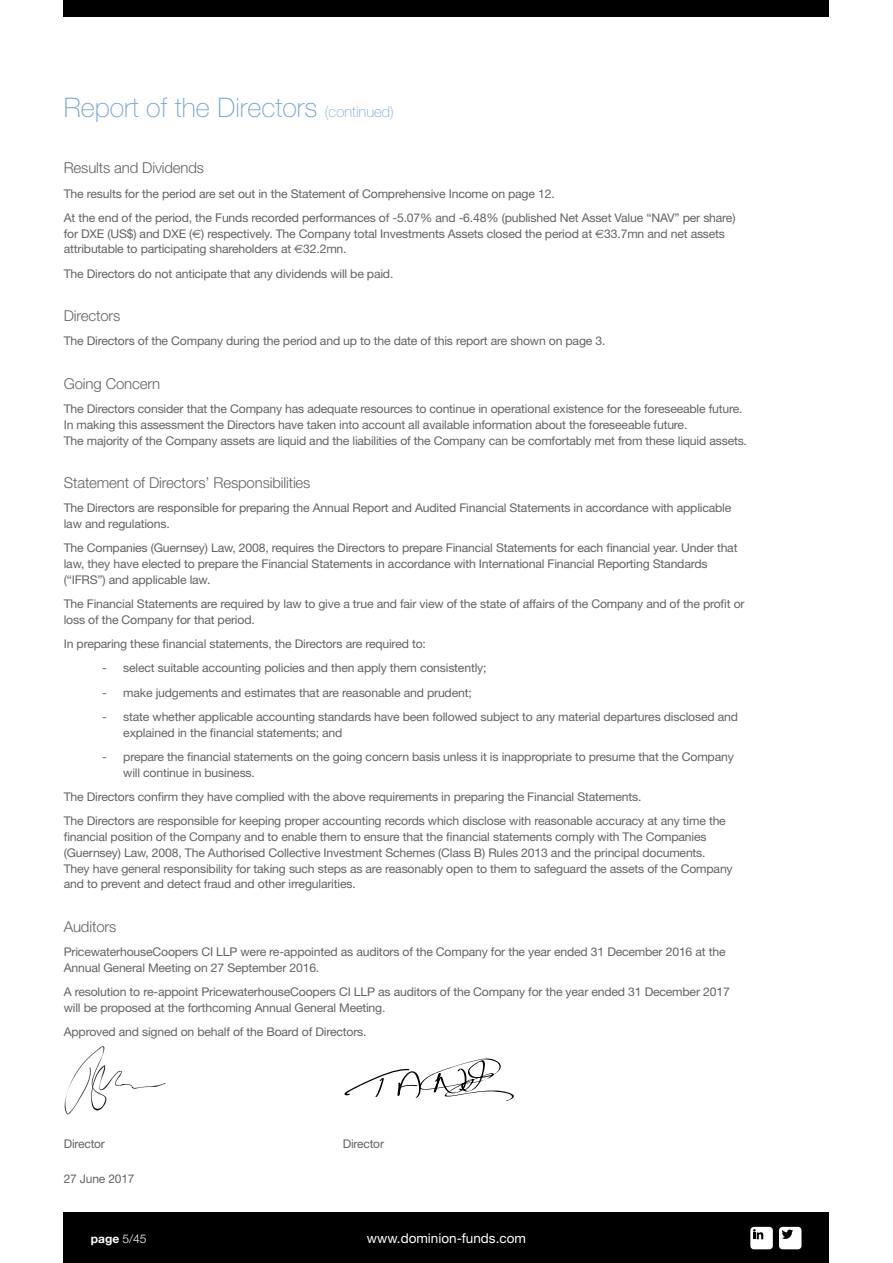
<style>
.page{position:relative;width:893px;height:1263px;background:#fff}
.page>*{position:absolute;margin:0;border:0;box-sizing:border-box;transform-origin:0 0}
.t1{font:100 27px "Helvetica Neue";color:#75a6d4}
.t2{font:300 15px "Helvetica Neue";letter-spacing:-.01em;color:#646363}
.t3{font:13.5px "Minion Pro";color:#fff}
.t4{font:13.5px "Helvetica Neue";color:#fff}
.t5{font:12px/15.8px "Helvetica Neue";letter-spacing:-.015em;color:#646363}
.t6{font:700 12px "Helvetica Neue";color:#fff}
.s1{font-size:15px}
.s2{font-family:"Euro Sans"}
.s3{font-weight:300}
</style>
<div class="page">
<div style="left:64px;top:0;width:765px;height:17px;background:#000"></div>
<svg style="left:344px;top:1058px;width:170px;height:43px"></svg>
<img style="left:64px;top:1046px;width:102px;height:68px">
<div style="left:64px;top:1212px;width:765px;height:51px;background:#000"></div>
<div style="left:779px;top:1227px;width:22px;height:22px;background:#fff;border-radius:4px"></div>
<svg style="left:782px;top:1229px;width:11px;height:10px"></svg>
<div style="left:750px;top:1227px;width:23px;height:22px;background:#fff;border-radius:4px"></div>
<svg style="left:753px;top:1229px;width:10px;height:10px"></svg>
<h1 class="t1" style="left:64px;top:92px;width:332px">Report of the Directors <span class="s1">(continued)</span></h1>
<p class="t2" style="left:64px;top:159px;width:142px">Results and Dividends</p>
<p class="t5" style="left:64px;top:181px;width:673px;line-height:24.3px">The results for the period are set out in the Statement of Comprehensive Income on page 12.<br>At the end of the period, the Funds recorded performances of -5.07% and -6.48% (published Net Asset Value “NAV” per share)</p>
<p class="t5" style="left:64px;top:225px;width:663px">for DXE (US$) and DXE (<span class="s2">€</span>) respectively. The Company total Investments Assets closed the period at <span class="s2">€</span>33.7mn and net assets attributable to participating shareholders at <span class="s2">€</span>32.2mn.</p>
<p class="t5" style="left:64px;top:265px;width:331px">The Directors do not anticipate that any dividends will be paid.</p>
<p class="t2" style="left:64px;top:307px;width:58px">Directors</p>
<p class="t5" style="left:64px;top:333px;width:543px">The Directors of the Company during the period and up to the date of this report are shown on page 3.</p>
<p class="t2" style="left:64px;top:374px;width:98px">Going Concern</p>
<p class="t5" style="left:64px;top:401px;width:685px">The Directors consider that the Company has adequate resources to continue in operational existence for the foreseeable future.<br>In making this assessment the Directors have taken into account all available information about the foreseeable future.<br>The majority of the Company assets are liquid and the liabilities of the Company can be comfortably met from these liquid assets.</p>
<p class="t2" style="left:64px;top:474px;width:248px">Statement of Directors’ Responsibilities</p>
<p class="t5" style="left:64px;top:500px;width:669px">The Directors are responsible for preparing the Annual Report and Audited Financial Statements in accordance with applicable law and regulations.</p>
<p class="t5" style="left:64px;top:540px;width:675px">The Companies (Guernsey) Law, 2008, requires the Directors to prepare Financial Statements for each financial year. Under that law, they have elected to prepare the Financial Statements in accordance with International Financial Reporting Standards (“IFRS”) and applicable law.</p>
<p class="t5" style="left:64px;top:596px;width:682px">The Financial Statements are required by law to give a true and fair view of the state of affairs of the Company and of the profit or loss of the Company for that period.</p>
<p class="t5" style="left:64px;top:636px;width:364px">In preparing these financial statements, the Directors are required to:</p>
<p class="t5" style="left:102px;top:660px;width:386px">- select suitable accounting policies and then apply them consistently;</p>
<p class="t5" style="left:102px;top:684px;width:371px">- make judgements and estimates that are reasonable and prudent;</p>
<p class="t5" style="left:123px;top:709px;width:616px;text-indent:-21px">- state whether applicable accounting standards have been followed subject to any material departures disclosed and explained in the financial statements; and</p>
<p class="t5" style="left:123px;top:749px;width:612px;text-indent:-21px">- prepare the financial statements on the going concern basis unless it is inappropriate to presume that the Company will continue in business.</p>
<p class="t5" style="left:64px;top:784px;width:664px;line-height:24.3px">The Directors confirm they have complied with the above requirements in preparing the Financial Statements.<br>The Directors are responsible for keeping proper accounting records which disclose with reasonable accuracy at any time the</p>
<p class="t5" style="left:64px;top:829px;width:670px">financial position of the Company and to enable them to ensure that the financial statements comply with The Companies (Guernsey) Law, 2008, The Authorised Collective Investment Schemes (Class B) Rules 2013 and the principal documents.<br>They have general responsibility for taking such steps as are reasonably open to them to safeguard the assets of the Company and to prevent and detect fraud and other irregularities.</p>
<p class="t2" style="left:64px;top:917px;width:54px">Auditors</p>
<p class="t5" style="left:64px;top:944px;width:663px">PricewaterhouseCoopers CI LLP were re-appointed as auditors of the Company for the year ended 31 December 2016 at the<br>Annual General Meeting on 27 September 2016.</p>
<p class="t5" style="left:64px;top:984px;width:667px">A resolution to re-appoint PricewaterhouseCoopers CI LLP as auditors of the Company for the year ended 31 December 2017 will be proposed at the forthcoming Annual General Meeting.</p>
<p class="t5" style="left:64px;top:1024px;width:304px">Approved and signed on behalf of the Board of Directors.</p>
<p class="t5" style="left:64px;top:1136px;width:43px">Director</p>
<p class="t5" style="left:343px;top:1136px;width:43px">Director</p>
<p class="t5" style="left:64px;top:1171px;width:72px">27 June 2017</p>
<p class="t6" style="left:91px;top:1231px;width:57px">page <span class="s3">5/45</span></p>
<p class="t4" style="left:367px;top:1230px;width:51px">www.do</p>
<p class="t4" style="left:441px;top:1230px;width:9px">o</p>
<p class="t4" style="left:496px;top:1230px;width:32px">.com</p>
<p class="t3" style="left:374px;top:1229px;width:147px">www.dominion-funds.com</p>
</div>
